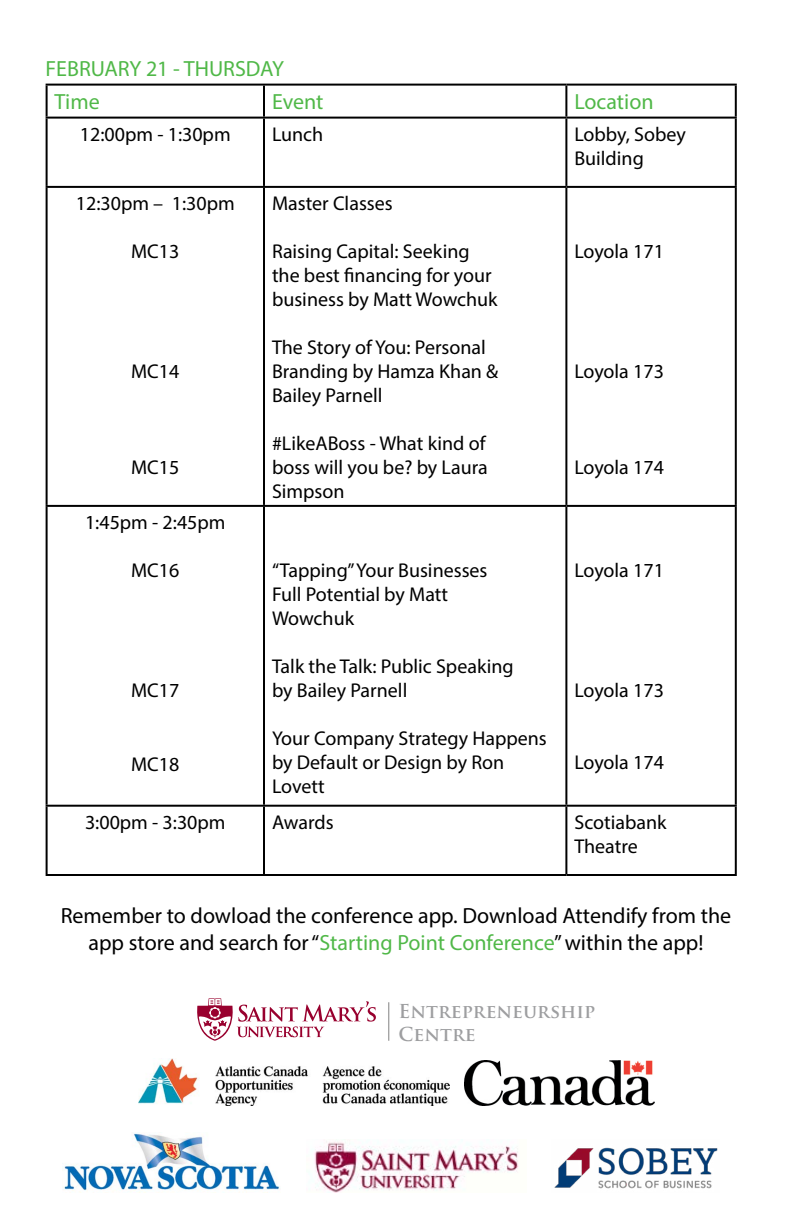
<style>
.page{position:relative;width:792px;height:1224px;background:#fff}
.page>*{position:absolute;margin:0;border:0;box-sizing:border-box;transform-origin:0 0}
.t1{font:22px/26.4px "Myriad Pro";color:#000;text-align:center}
.t2{font:22px/33.6px "Myriad Pro";color:#50b848}
.t3{font:20px/24px "Myriad Pro";color:#000}
.t4{font:20px/24px "Myriad Pro";color:#000101}
.t5{font:700 18.8px/22.4px "Trajan Pro";color:rgb(113 114 117/.69)}
.s1{color:#000}
.s2{color:#50b848}
</style>
<div class="page">
<hr style="left:46px;top:84px;width:218px;height:2px;background:#000">
<hr style="left:46px;top:86px;width:2px;height:31px;background:#000">
<hr style="left:264px;top:84px;width:302px;height:2px;background:#000">
<hr style="left:263px;top:86px;width:2px;height:31px;background:#000">
<hr style="left:566px;top:84px;width:171px;height:2px;background:#000">
<hr style="left:565px;top:86px;width:2px;height:31px;background:#000">
<hr style="left:735px;top:86px;width:2px;height:31px;background:#000">
<hr style="left:46px;top:117px;width:218px;height:2px;background:#000">
<hr style="left:46px;top:119px;width:2px;height:67px;background:#000">
<hr style="left:264px;top:117px;width:302px;height:2px;background:#000">
<hr style="left:263px;top:119px;width:2px;height:67px;background:#000">
<hr style="left:566px;top:117px;width:171px;height:2px;background:#000">
<hr style="left:565px;top:119px;width:2px;height:67px;background:#000">
<hr style="left:735px;top:119px;width:2px;height:67px;background:#000">
<hr style="left:46px;top:186px;width:218px;height:2px;background:#000">
<hr style="left:46px;top:188px;width:2px;height:317px;background:#000">
<hr style="left:264px;top:186px;width:302px;height:2px;background:#000">
<hr style="left:263px;top:188px;width:2px;height:317px;background:#000">
<hr style="left:566px;top:186px;width:171px;height:2px;background:#000">
<hr style="left:565px;top:188px;width:2px;height:317px;background:#000">
<hr style="left:735px;top:188px;width:2px;height:317px;background:#000">
<hr style="left:46px;top:505px;width:218px;height:2px;background:#000">
<hr style="left:46px;top:507px;width:2px;height:298px;background:#000">
<hr style="left:264px;top:505px;width:302px;height:2px;background:#000">
<hr style="left:263px;top:507px;width:2px;height:298px;background:#000">
<hr style="left:566px;top:505px;width:171px;height:2px;background:#000">
<hr style="left:565px;top:507px;width:2px;height:298px;background:#000">
<hr style="left:735px;top:507px;width:2px;height:298px;background:#000">
<hr style="left:46px;top:805px;width:218px;height:2px;background:#000">
<hr style="left:46px;top:807px;width:2px;height:67px;background:#000">
<hr style="left:264px;top:805px;width:302px;height:2px;background:#000">
<hr style="left:263px;top:807px;width:2px;height:67px;background:#000">
<hr style="left:566px;top:805px;width:171px;height:2px;background:#000">
<hr style="left:565px;top:807px;width:2px;height:67px;background:#000">
<hr style="left:735px;top:807px;width:2px;height:67px;background:#000">
<hr style="left:46px;top:874px;width:218px;height:2px;background:#000">
<hr style="left:264px;top:874px;width:302px;height:2px;background:#000">
<hr style="left:566px;top:874px;width:171px;height:2px;background:#000">
<hr style="left:388px;top:1002px;width:1px;height:39px;background:#000">
<svg style="left:197px;top:998px;width:179px;height:43px"></svg>
<img style="left:138px;top:1058px;width:312px;height:48px">
<img style="left:465px;top:1060px;width:190px;height:46px">
<img style="left:554px;top:1147px;width:164px;height:42px">
<img style="left:314px;top:1141px;width:205px;height:52px">
<img style="left:62px;top:1133px;width:218px;height:60px">
<p class="t2" style="left:55px;top:51px;width:231px;text-indent:-9px">FEBRUARY 21 - THURSDAY<br>Time</p>
<p class="t2" style="left:272px;top:85px;width:53px">Event</p>
<p class="t2" style="left:574px;top:85px;width:81px">Location</p>
<p class="t3" style="left:80px;top:122px;width:152px">12:00pm - 1:30pm</p>
<p class="t3" style="left:272px;top:122px;width:53px">Lunch</p>
<p class="t3" style="left:574px;top:122px;width:113px">Lobby, Sobey<br>Building</p>
<p class="t3" style="left:76px;top:191px;width:160px">12:30pm – 1:30pm</p>
<p class="t3" style="left:131px;top:239px;width:50px">MC13</p>
<p class="t3" style="left:272px;top:191px;width:122px">Master Classes</p>
<p class="t4" style="left:272px;top:239px;width:227px">Raising Capital: Seeking the best financing for your business <span class="s1">by Matt Wowchuk</span></p>
<p class="t3" style="left:272px;top:335px;width:228px">The Story of You: Personal<br>Branding by Hamza Khan &amp;<br>Bailey Parnell</p>
<p class="t3" style="left:272px;top:431px;width:217px;text-align:justify">#LikeABoss - What kind of boss will you be? by Laura Simpson</p>
<p class="t3" style="left:574px;top:239px;width:91px">Loyola 171</p>
<p class="t3" style="left:574px;top:359px;width:91px">Loyola 173</p>
<p class="t3" style="left:131px;top:359px;width:50px">MC14</p>
<p class="t3" style="left:574px;top:455px;width:91px">Loyola 174</p>
<p class="t3" style="left:131px;top:455px;width:50px">MC15</p>
<p class="t3" style="left:85px;top:510px;width:142px">1:45pm - 2:45pm</p>
<p class="t3" style="left:131px;top:558px;width:50px">MC16</p>
<p class="t3" style="left:131px;top:678px;width:50px">MC17</p>
<p class="t3" style="left:131px;top:752px;width:50px">MC18</p>
<p class="t4" style="left:272px;top:558px;width:217px">“Tapping” Your Businesses<br>Full Potential <span class="s1">by Matt<br>Wowchuk</span></p>
<p class="t3" style="left:272px;top:654px;width:243px">Talk the Talk: Public Speaking by Bailey Parnell</p>
<p class="t3" style="left:272px;top:726px;width:276px">Your Company Strategy Happens by Default or Design by Ron<br>Lovett</p>
<p class="t3" style="left:574px;top:558px;width:91px">Loyola 171</p>
<p class="t3" style="left:574px;top:678px;width:91px">Loyola 173</p>
<p class="t3" style="left:574px;top:750px;width:91px">Loyola 174</p>
<p class="t3" style="left:85px;top:810px;width:142px">3:00pm - 3:30pm</p>
<p class="t3" style="left:272px;top:810px;width:63px">Awards</p>
<p class="t3" style="left:574px;top:810px;width:94px">Scotiabank<br>Theatre</p>
<p class="t1" style="left:61px;top:902px;width:672px">Remember to dowload the conference app. Download Attendify from the app store and search for “<span class="s2">Starting Point Conference</span>” within the app!</p>
<p class="t5" style="left:399px;top:1000px;width:198px">Entrepreneurship<br>Centre</p>
</div>
